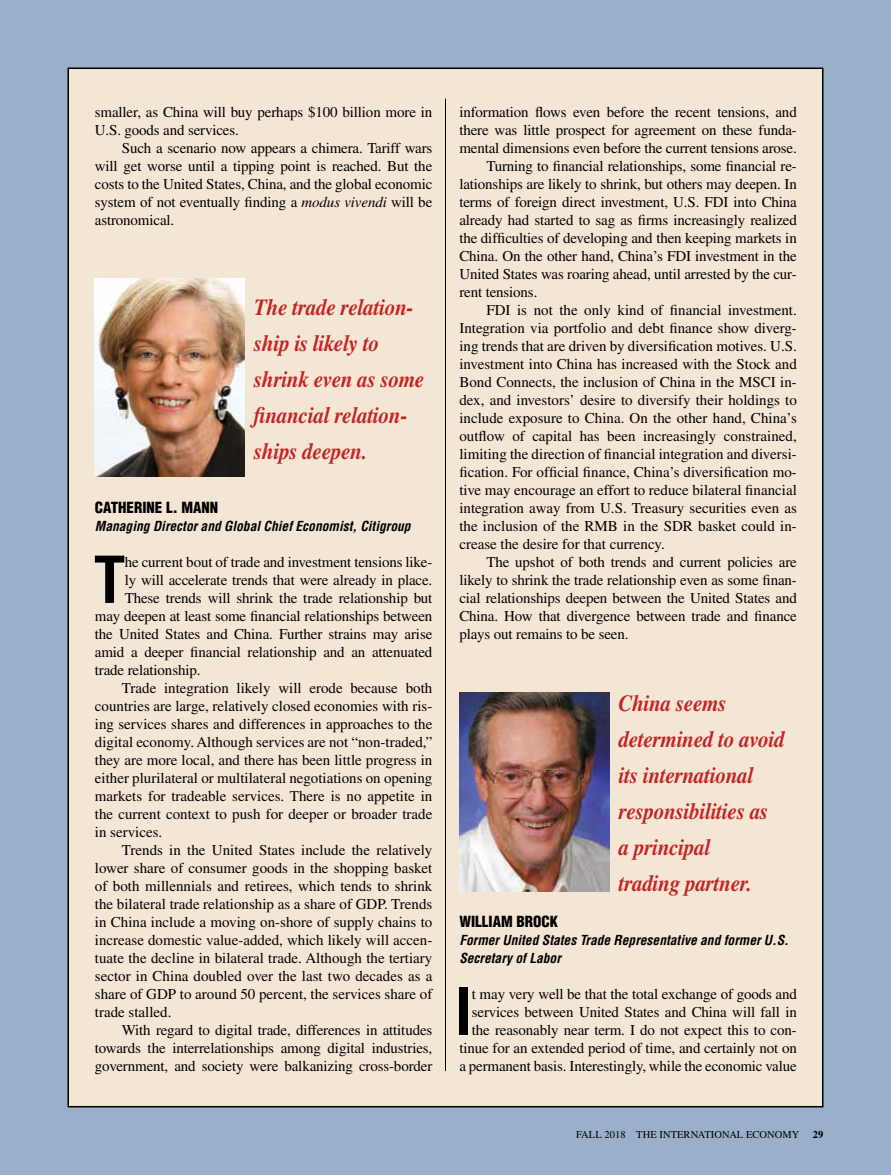
<style>
.page{position:relative;width:891px;height:1175px;background:#fff}
.page>*{position:absolute;margin:0;border:0;box-sizing:border-box;transform-origin:0 0}
.t1{font:700 condensed 63px "Helvetica LT Std";color:#000}
.t2{font:italic 700 23.1px/36px "Times LT Std";letter-spacing:-.01em;color:#c12624;scale:.91 1}
.t3{font:15px/18px "Times LT Std";letter-spacing:-.01em;color:#000}
.t4{font:900 condensed 15px "Helvetica LT Std";color:#000}
.t5{font:italic 700 condensed 13.5px/18px "Helvetica LT Std";color:#000}
.t6{font:10.5px "Times LT Std";letter-spacing:.005em;color:#000}
.t7{font:700 10.5px "Times LT Std";color:#000}
.s1{font-style:italic}
</style>
<div class="page">
<div style="left:0;top:0;width:891px;height:1174px;background:#9aafca"></div>
<div style="left:68px;top:68px;width:755px;height:1038px;background:#f4e6d5"></div>
<hr style="left:445px;top:99px;width:1px;height:972px;background:#000">
<img style="left:95px;top:279px;width:150px;height:198px">
<img style="left:459px;top:693px;width:150px;height:198px">
<p class="t3" style="left:95px;top:103px;width:339px">smaller, as China will buy perhaps $100 billion more in<br>U.S. goods and services.</p>
<p class="t3" style="left:95px;top:139px;width:339px;text-align:justify;text-indent:27px">Such a scenario now appears a chimera. Tariff wars will get worse until a tipping point is reached. But the costs to the United States, China, and the global economic system of not eventually finding a <span class="s1">modus vivendi</span> will be astronomical.</p>
<h2 class="t2" style="left:254px;top:289px;width:189px">The trade relation&shy;ship is likely to shrink even as some financial relation&shy;ships deepen.</h2>
<p class="t4" style="left:95px;top:498px;width:125px">CATHERINE L. MANN</p>
<p class="t5" style="left:95px;top:517px;width:317px">Managing Director and Global Chief Economist, Citigroup</p>
<h1 class="t1" style="left:94px;top:540px;width:33px">T</h1>
<p class="t3" style="left:125px;top:553px;width:309px">he current bout of trade and investment tensions like-</p>
<p class="t3" style="left:125px;top:571px;width:309px">ly will accelerate trends that were already in place.</p>
<p class="t3" style="left:125px;top:589px;width:309px">These trends will shrink the trade relationship but</p>
<p class="t3" style="left:95px;top:607px;width:339px">may deepen at least some financial relationships between</p>
<p class="t3" style="left:95px;top:625px;width:339px">the United States and China. Further strains may arise</p>
<p class="t3" style="left:95px;top:643px;width:339px">amid a deeper financial relationship and an attenuated</p>
<p class="t3" style="left:95px;top:661px;width:107px">trade relationship.</p>
<p class="t3" style="left:122px;top:679px;width:312px">Trade integration likely will erode because both</p>
<p class="t3" style="left:95px;top:697px;width:339px">countries are large, relatively closed economies with ris-</p>
<p class="t3" style="left:95px;top:715px;width:339px">ing services shares and differences in approaches to the</p>
<p class="t3" style="left:95px;top:733px;width:339px">digital economy. Although services are not “non-traded,”</p>
<p class="t3" style="left:95px;top:751px;width:339px">they are more local, and there has been little progress in</p>
<p class="t3" style="left:95px;top:769px;width:339px">either plurilateral or multilateral negotiations on opening</p>
<p class="t3" style="left:95px;top:787px;width:339px">markets for tradeable services. There is no appetite in</p>
<p class="t3" style="left:95px;top:805px;width:339px">the current context to push for deeper or broader trade</p>
<p class="t3" style="left:95px;top:823px;width:69px">in services.</p>
<p class="t3" style="left:122px;top:841px;width:312px">Trends in the United States include the relatively</p>
<p class="t3" style="left:95px;top:859px;width:339px">lower share of consumer goods in the shopping basket</p>
<p class="t3" style="left:95px;top:877px;width:339px">of both millennials and retirees, which tends to shrink</p>
<p class="t3" style="left:95px;top:895px;width:339px">the bilateral trade relationship as a share of GDP. Trends</p>
<p class="t3" style="left:95px;top:913px;width:339px">in China include a moving on-shore of supply chains to</p>
<p class="t3" style="left:95px;top:931px;width:339px">increase domestic value-added, which likely will accen-</p>
<p class="t3" style="left:95px;top:949px;width:339px">tuate the decline in bilateral trade. Although the tertiary</p>
<p class="t3" style="left:95px;top:967px;width:339px">sector in China doubled over the last two decades as a</p>
<p class="t3" style="left:95px;top:985px;width:339px">share of GDP to around 50 percent, the services share of</p>
<p class="t3" style="left:95px;top:1003px;width:78px">trade stalled.</p>
<p class="t3" style="left:122px;top:1021px;width:312px">With regard to digital trade, differences in attitudes</p>
<p class="t3" style="left:95px;top:1039px;width:339px">towards the interrelationships among digital industries,</p>
<p class="t3" style="left:95px;top:1057px;width:339px">government, and society were balkanizing cross-border</p>
<p class="t3" style="left:459px;top:103px;width:339px">information flows even before the recent tensions, and</p>
<p class="t3" style="left:459px;top:121px;width:339px">there was little prospect for agreement on these funda-</p>
<p class="t3" style="left:459px;top:139px;width:339px">mental dimensions even before the current tensions arose.</p>
<p class="t3" style="left:486px;top:157px;width:312px">Turning to financial relationships, some financial re-</p>
<p class="t3" style="left:459px;top:175px;width:339px">lationships are likely to shrink, but others may deepen. In</p>
<p class="t3" style="left:459px;top:193px;width:339px">terms of foreign direct investment, U.S. FDI into China</p>
<p class="t3" style="left:459px;top:211px;width:339px">already had started to sag as firms increasingly realized</p>
<p class="t3" style="left:459px;top:229px;width:339px">the difficulties of developing and then keeping markets in</p>
<p class="t3" style="left:459px;top:247px;width:339px">China. On the other hand, China’s FDI investment in the</p>
<p class="t3" style="left:459px;top:265px;width:339px">United States was roaring ahead, until arrested by the cur-</p>
<p class="t3" style="left:459px;top:283px;width:80px">rent tensions.</p>
<p class="t3" style="left:486px;top:301px;width:312px">FDI is not the only kind of financial investment.</p>
<p class="t3" style="left:459px;top:319px;width:339px">Integration via portfolio and debt finance show diverg-</p>
<p class="t3" style="left:459px;top:337px;width:339px">ing trends that are driven by diversification motives. U.S.</p>
<p class="t3" style="left:459px;top:355px;width:339px">investment into China has increased with the Stock and</p>
<p class="t3" style="left:459px;top:373px;width:339px">Bond Connects, the inclusion of China in the MSCI in-</p>
<p class="t3" style="left:459px;top:391px;width:339px">dex, and investors’ desire to diversify their holdings to</p>
<p class="t3" style="left:459px;top:409px;width:339px">include exposure to China. On the other hand, China’s</p>
<p class="t3" style="left:459px;top:427px;width:339px">outflow of capital has been increasingly constrained,</p>
<p class="t3" style="left:459px;top:445px;width:339px">limiting the direction of financial integration and diversi-</p>
<p class="t3" style="left:459px;top:463px;width:339px">fication. For official finance, China’s diversification mo-</p>
<p class="t3" style="left:459px;top:481px;width:339px">tive may encourage an effort to reduce bilateral financial</p>
<p class="t3" style="left:459px;top:499px;width:339px">integration away from U.S. Treasury securities even as</p>
<p class="t3" style="left:459px;top:517px;width:339px">the inclusion of the RMB in the SDR basket could in-</p>
<p class="t3" style="left:459px;top:535px;width:207px">crease the desire for that currency.</p>
<p class="t3" style="left:486px;top:553px;width:312px">The upshot of both trends and current policies are</p>
<p class="t3" style="left:459px;top:571px;width:339px">likely to shrink the trade relationship even as some finan-</p>
<p class="t3" style="left:459px;top:589px;width:339px">cial relationships deepen between the United States and</p>
<p class="t3" style="left:459px;top:607px;width:339px">China. How that divergence between trade and finance</p>
<p class="t3" style="left:459px;top:625px;width:171px">plays out remains to be seen.</p>
<h2 class="t2" style="left:619px;top:685px;width:184px">China seems determined to avoid its international responsibilities as<br>a principal<br>trading partner.</h2>
<p class="t4" style="left:459px;top:912px;width:100px">WILLIAM BROCK</p>
<p class="t5" style="left:459px;top:931px;width:331px">Former United States Trade Representative and former U.S.<br>Secretary of Labor</p>
<h1 class="t1" style="left:455px;top:972px;width:19px">I</h1>
<p class="t3" style="left:459px;top:985px;width:339px;text-align:right">t may very well be that the total exchange of goods and services between United States and China will fall in the reasonably near term. I do not expect this to con&shy;tinue for an extended period of time, and certainly not on a permanent basis. Interestingly, while the economic value</p>
<p class="t6" style="left:576px;top:1128px;width:225px">FALL 2018 THE INTERNATIONAL ECONOMY</p>
<p class="t7" style="left:813px;top:1128px;width:12px">29</p>
</div>
